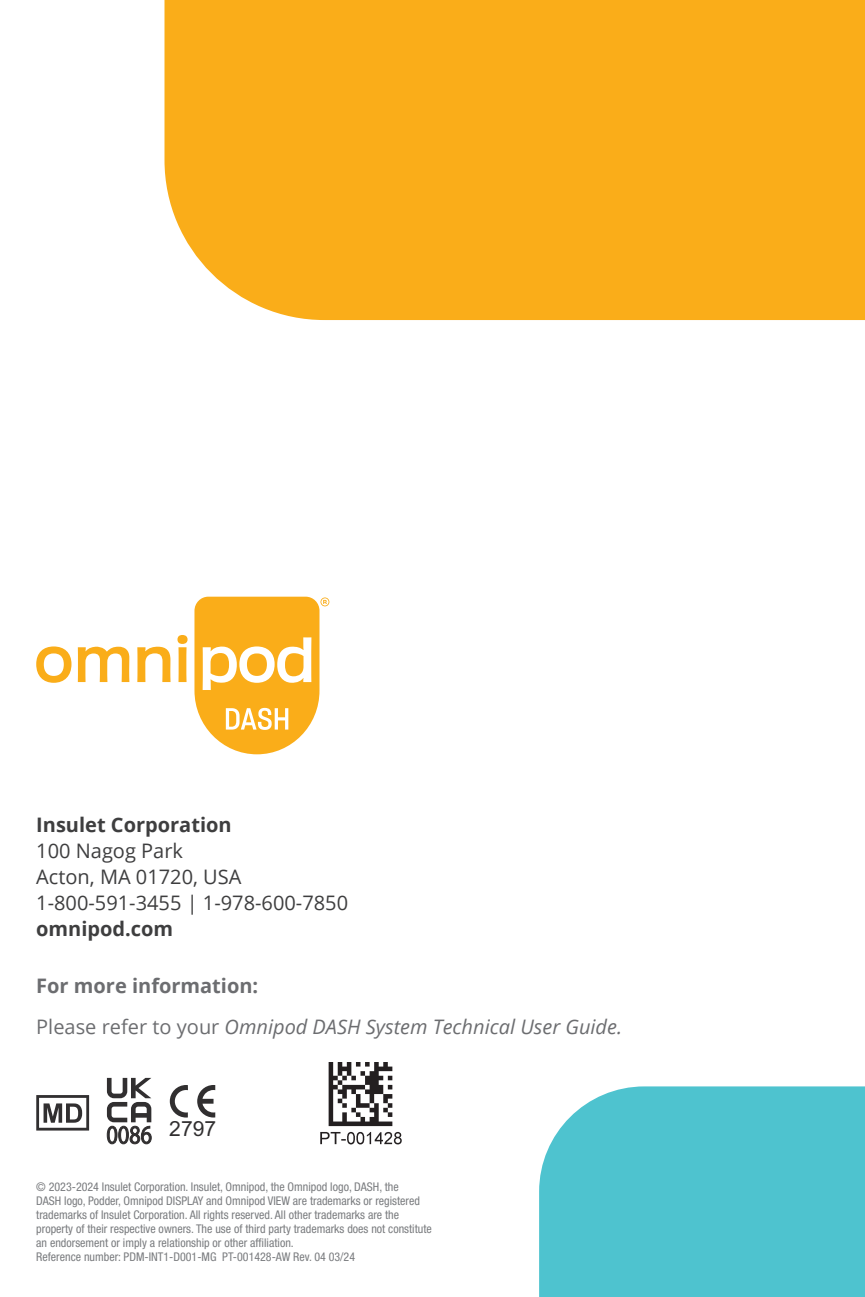
<style>
.page{position:relative;width:865px;height:1297px;background:#fff}
.page>*{position:absolute;margin:0;border:0;box-sizing:border-box;transform-origin:0 0}
.t1{font:20.8px "Arial";color:#312f30}
.BackCover_Address{font:20px "Open Sans";color:#3e3e3f}
.Body_Copy_10pt{font:italic 20px "Open Sans";color:#6c6d70}
.BackCover_Address-2{font:700 20px "Open Sans";color:#3e3e3f}
.Body_Copy_10pt-2{font:700 20px "Open Sans";color:#6c6d70}
.BackCover_Copyright{font:condensed 12px/14px "Helvetica Neue LT Std";color:#7a7c7f}
.s1{font-style:normal}
</style>
<div class="page">
<svg style="left:36px;top:596px;width:293px;height:158px"></svg>
<div style="left:164px;top:0;width:700px;height:320px;background:#faad19"></div>
<div style="left:539px;top:1086px;width:325px;height:210px;background:#4ec3cf"></div>
<svg style="left:36px;top:1095px;width:53px;height:35px"></svg>
<svg style="left:107px;top:1077px;width:44px;height:67px"></svg>
<svg style="left:170px;top:1085px;width:18px;height:32px"></svg>
<svg style="left:197px;top:1085px;width:18px;height:32px"></svg>
<img style="left:320px;top:1062px;width:81px;height:83px">
<p class="BackCover_Address-2" style="left:36px;top:811px;width:197px">Insulet Corporation</p>
<p class="BackCover_Address" style="left:36px;top:837px;width:148px">100 Nagog Park</p>
<p class="BackCover_Address" style="left:36px;top:863px;width:207px">Acton, MA 01720, USA</p>
<p class="BackCover_Address" style="left:36px;top:889px;width:313px">1-800-591-3455 | 1-978-600-7850</p>
<p class="BackCover_Address-2" style="left:36px;top:915px;width:138px">omnipod.com</p>
<p class="Body_Copy_10pt-2" style="left:36px;top:972px;width:223px">For more information:</p>
<p class="Body_Copy_10pt" style="left:36px;top:1012px;width:587px"><span class="s1">Please refer to your</span> Omnipod DASH System Technical User Guide.</p>
<p class="t1" style="left:169px;top:1115px;width:49px">2797</p>
<p class="BackCover_Copyright" style="left:36px;top:1179px;width:397px">© 2023-2024 Insulet Corporation. Insulet, Omnipod, the Omnipod logo, DASH, the<br>DASH logo, Podder, Omnipod DISPLAY and Omnipod VIEW are trademarks or registered trademarks of Insulet Corporation. All rights reserved. All other trademarks are the property of their respective owners. The use of third party trademarks does not constitute an endorsement or imply a relationship or other affiliation.</p>
<p class="BackCover_Copyright" style="left:36px;top:1249px;width:320px">Reference number: PDM-INT1-D001-MG PT-001428-AW Rev. 04 03/24</p>
</div>
